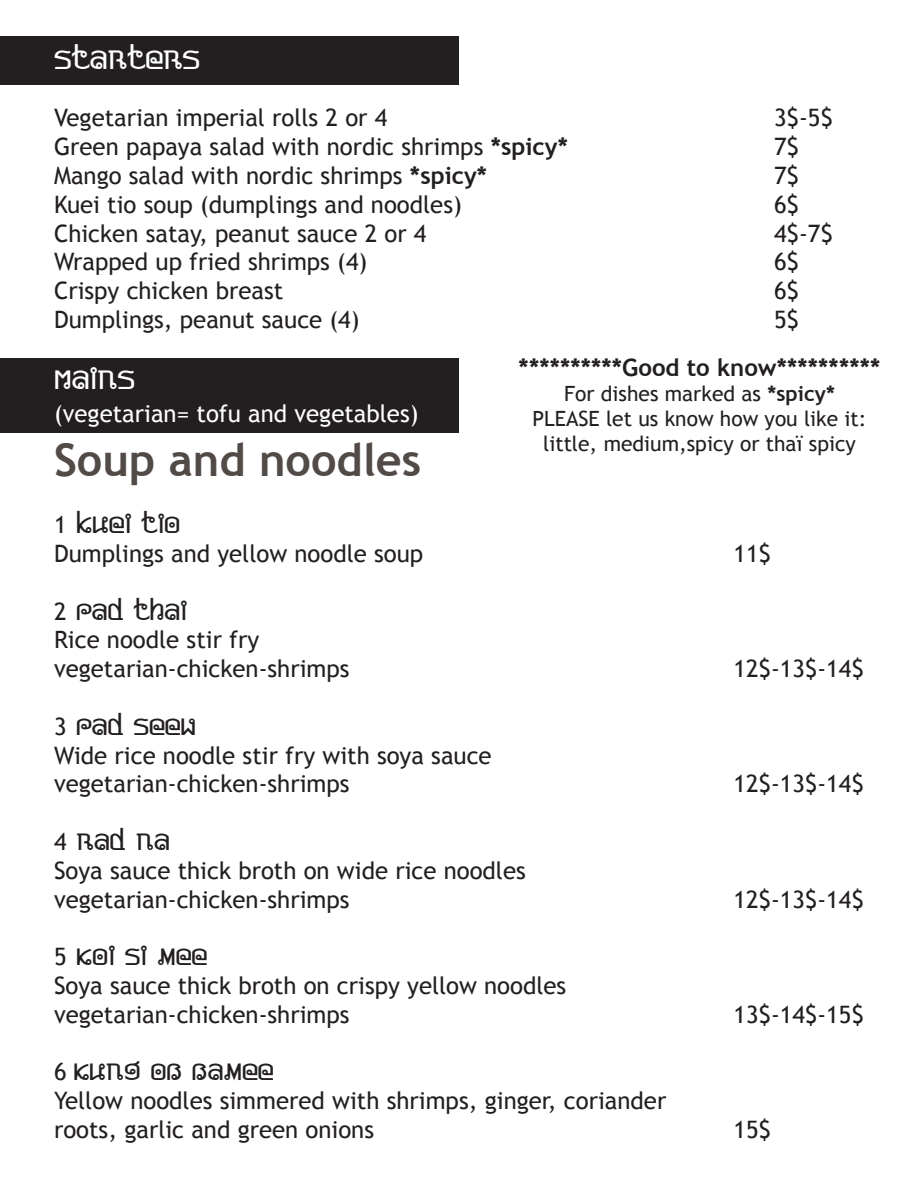
<style>
.page{position:relative;width:918px;height:1188px;background:#fff}
.page>*{position:absolute;margin:0;border:0;box-sizing:border-box;transform-origin:0 0}
.t1{font:700 45px "Trebuchet MS";color:#524a47}
.t2{font:27px "Pad Thai";color:#fff}
.t3{font:24px "Trebuchet MS";color:#231f20}
.t4{font:24px "Pad Thai";color:#231f20}
.t5{font:24px "Trebuchet MS";color:#fff}
.t6{font:700 24px "Trebuchet MS";color:#231f20}
.t7{font:21px "Trebuchet MS";color:#231f20}
.s1{font-weight:700}
.s2{font-family:"Trebuchet MS"}
</style>
<div class="page">
<div style="left:0;top:36px;width:459px;height:49px;background:#231f20"></div>
<div style="left:0;top:358px;width:459px;height:74px;background:#231f20"></div>
<p class="t2" style="left:54px;top:43px;width:147px">STARTERS</p>
<p class="t3" style="left:54px;top:104px;width:335px">Vegetarian imperial rolls 2 or 4</p>
<p class="t3" style="left:774px;top:104px;width:61px">3$-5$</p>
<p class="t3" style="left:54px;top:133px;width:516px">Green papaya salad with nordic shrimps <span class="s1">*spicy*</span></p>
<p class="t3" style="left:774px;top:133px;width:27px">7$</p>
<p class="t3" style="left:54px;top:161px;width:435px">Mango salad with nordic shrimps <span class="s1">*spicy*</span></p>
<p class="t3" style="left:774px;top:161px;width:27px">7$</p>
<p class="t3" style="left:54px;top:190px;width:409px">Kuei tio soup (dumplings and noodles)</p>
<p class="t3" style="left:774px;top:190px;width:27px">6$</p>
<p class="t3" style="left:54px;top:219px;width:374px">Chicken satay, peanut sauce 2 or 4</p>
<p class="t3" style="left:774px;top:219px;width:61px">4$-7$</p>
<p class="t3" style="left:54px;top:248px;width:315px">Wrapped up fried shrimps (4)</p>
<p class="t3" style="left:774px;top:248px;width:27px">6$</p>
<p class="t3" style="left:54px;top:277px;width:231px">Crispy chicken breast</p>
<p class="t3" style="left:774px;top:277px;width:27px">6$</p>
<p class="t3" style="left:54px;top:305px;width:307px">Dumplings, peanut sauce (4)</p>
<p class="t3" style="left:774px;top:305px;width:27px">5$</p>
<p class="t2" style="left:54px;top:364px;width:82px">MAINS</p>
<p class="t5" style="left:54px;top:399px;width:366px">(vegetarian= tofu and vegetables)</p>
<p class="t1" style="left:54px;top:432px;width:369px">Soup and noodles</p>
<p class="t4" style="left:54px;top:510px;width:128px"><span class="s2">1</span> KUEI TIO</p>
<p class="t3" style="left:54px;top:539px;width:371px">Dumplings and yellow noodle soup</p>
<p class="t3" style="left:733px;top:539px;width:39px">11$</p>
<p class="t4" style="left:54px;top:597px;width:135px"><span class="s2">2</span> PAD THAI</p>
<p class="t3" style="left:54px;top:626px;width:207px">Rice noodle stir fry</p>
<p class="t3" style="left:54px;top:655px;width:297px">vegetarian-chicken-shrimps</p>
<p class="t3" style="left:733px;top:655px;width:132px">12$-13$-14$</p>
<p class="t4" style="left:54px;top:712px;width:144px"><span class="s2">3</span> PAD SEEW</p>
<p class="t3" style="left:54px;top:741px;width:439px">Wide rice noodle stir fry with soya sauce</p>
<p class="t3" style="left:54px;top:770px;width:297px">vegetarian-chicken-shrimps</p>
<p class="t3" style="left:733px;top:770px;width:132px">12$-13$-14$</p>
<p class="t4" style="left:54px;top:827px;width:117px"><span class="s2">4</span> RAD NA</p>
<p class="t3" style="left:54px;top:856px;width:473px">Soya sauce thick broth on wide rice noodles</p>
<p class="t3" style="left:54px;top:885px;width:297px">vegetarian-chicken-shrimps</p>
<p class="t3" style="left:733px;top:885px;width:132px">12$-13$-14$</p>
<p class="t4" style="left:54px;top:942px;width:155px"><span class="s2">5</span> KOI SI MEE</p>
<p class="t3" style="left:54px;top:971px;width:514px">Soya sauce thick broth on crispy yellow noodles</p>
<p class="t3" style="left:54px;top:1000px;width:297px">vegetarian-chicken-shrimps</p>
<p class="t3" style="left:733px;top:1000px;width:132px">13$-14$-15$</p>
<p class="t4" style="left:54px;top:1058px;width:221px"><span class="s2">6</span> KUNG OB BAMEE</p>
<p class="t3" style="left:54px;top:1087px;width:614px">Yellow noodles simmered with shrimps, ginger, coriander</p>
<p class="t3" style="left:54px;top:1115px;width:322px">roots, garlic and green onions</p>
<p class="t3" style="left:733px;top:1115px;width:39px">15$</p>
<p class="t6" style="left:519px;top:352px;width:363px">**********Good to know**********</p>
<p class="t7" style="left:564px;top:381px;width:272px">For dishes marked as <span class="s1">*spicy*</span></p>
<p class="t7" style="left:532px;top:406px;width:336px">PLEASE let us know how you like it:</p>
<p class="t7" style="left:543px;top:432px;width:314px">little, medium,spicy or thaï spicy</p>
</div>
